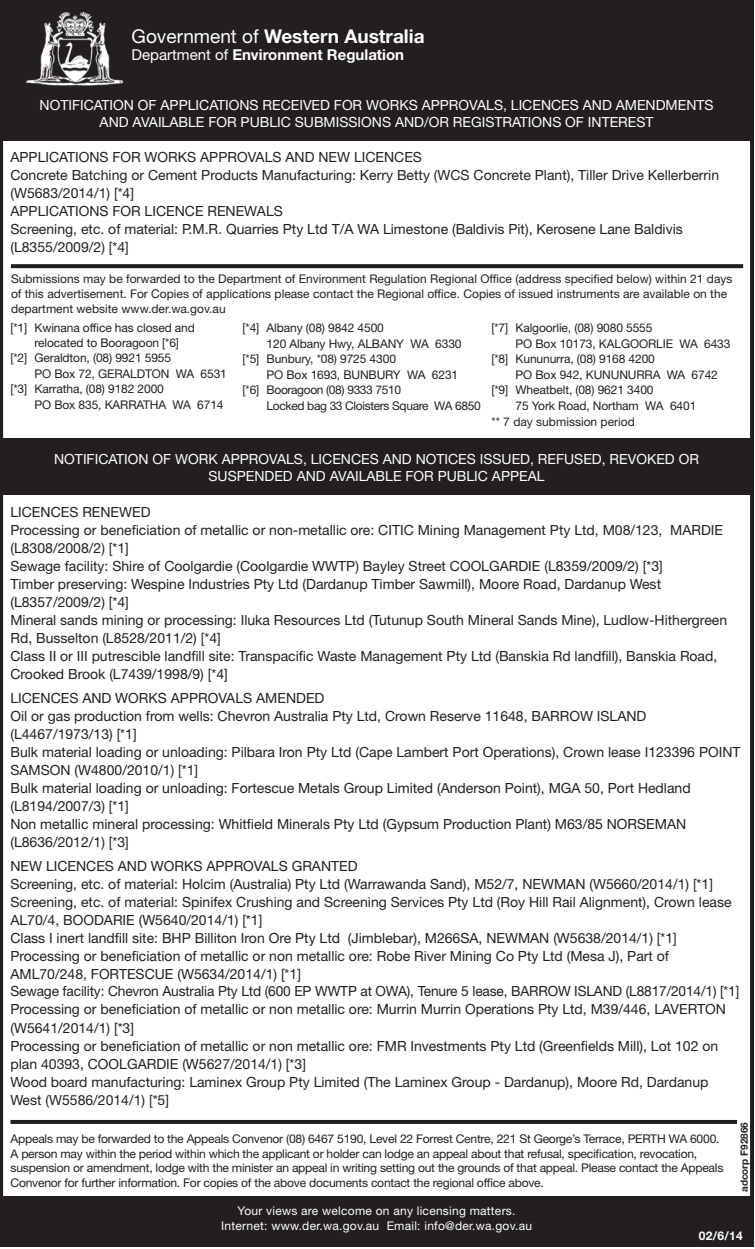
<style>
.page{position:relative;width:755px;height:1249px;background:#fff}
.page>*{position:absolute;margin:0;border:0;box-sizing:border-box;transform-origin:0 0}
.t1{font:700 19px "Helvetica Neue LT Std";color:#fff}
.t2{font:700 15px "Helvetica Neue LT Std";color:#fff}
.EMPTY_CELL_STYLE{font:14px/18px "Helvetica Neue LT Std";color:#231f20}
.Heading_1{font:14px/17px "Helvetica Neue LT Std";color:#fff;text-align:center}
.Heading_2{font:14px "Helvetica Neue LT Std";color:#231f20}
.Heading_1-2{font:12px/14.4px "Helvetica Neue LT Std";letter-spacing:-.01em;color:#231f20}
.t3{font:12px "Helvetica Neue LT Std";letter-spacing:.02em;color:#fff}
.Heading_1-3{font:12px "Helvetica Neue LT Std";letter-spacing:-.03em;color:#231f20}
.t4{font:700 12px "Helvetica Neue LT Std";color:#fff}
.t5{font:700 10px "Helvetica Neue LT Std";color:#231f20}
.s1{font-weight:400}
</style>
<div class="page">
<div style="left:0;top:438px;width:753px;height:57px;background:#231f20"></div>
<hr style="left:10px;top:1120px;width:726px;height:4px;background:#231f20">
<svg style="left:11px;top:264px;width:731px;height:4px;background:#2b2728"></svg>
<div style="left:0;top:0;width:753px;height:141px;background:#231f20"></div>
<img style="left:26px;top:12px;width:98px;height:74px">
<div style="left:0;top:1196px;width:753px;height:50px;background:#231f20"></div>
<p class="t1" style="left:131px;top:25px;width:294px"><span class="s1">Government of</span> Western Australia</p>
<p class="t2" style="left:131px;top:46px;width:274px"><span class="s1">Department of</span> Environment Regulation</p>
<p class="Heading_1" style="left:40px;top:96px;width:675px">NOTIFICATION OF APPLICATIONS RECEIVED FOR WORKS APPROVALS, LICENCES AND AMENDMENTS<br>AND AVAILABLE FOR PUBLIC SUBMISSIONS AND/OR REGISTRATIONS OF INTEREST</p>
<p class="EMPTY_CELL_STYLE" style="left:10px;top:148px;width:413px">APPLICATIONS FOR WORKS APPROVALS AND NEW LICENCES</p>
<p class="EMPTY_CELL_STYLE" style="left:10px;top:166px;width:709px">Concrete Batching or Cement Products Manufacturing: Kerry Betty (WCS Concrete Plant), Tiller Drive Kellerberrin (W5683/2014/1) [*4]</p>
<p class="EMPTY_CELL_STYLE" style="left:10px;top:202px;width:274px">APPLICATIONS FOR LICENCE RENEWALS</p>
<p class="EMPTY_CELL_STYLE" style="left:10px;top:220px;width:673px">Screening, etc. of material: P.M.R. Quarries Pty Ltd T/A WA Limestone (Baldivis Pit), Kerosene Lane Baldivis (L8355/2009/2) [*4]</p>
<p class="Heading_1-2" style="left:11px;top:271px;width:722px;line-height:15px">Submissions may be forwarded to the Department of Environment Regulation Regional Office (address specified below) within 21 days of this advertisement. For Copies of applications please contact the Regional office. Copies of issued instruments are available on the department website www.der.wa.gov.au</p>
<p class="Heading_1-2" style="left:34px;top:321px;width:162px;text-indent:-24px">[*1] Kwinana office has closed and relocated to Booragoon [*6]</p>
<p class="Heading_1-2" style="left:10px;top:350px;width:162px">[*2] Geraldton, (08) 9921 5955</p>
<p class="Heading_1-2" style="left:34px;top:366px;width:194px">PO Box 72, GERALDTON WA 6531</p>
<p class="Heading_1-2" style="left:10px;top:382px;width:155px">[*3] Karratha, (08) 9182 2000</p>
<p class="Heading_1-2" style="left:34px;top:397px;width:190px">PO Box 835, KARRATHA WA 6714</p>
<p class="Heading_1-2" style="left:242px;top:321px;width:143px">[*4] Albany (08) 9842 4500</p>
<p class="Heading_1-2" style="left:266px;top:336px;width:196px">120 Albany Hwy, ALBANY WA 6330</p>
<p class="Heading_1-2" style="left:242px;top:352px;width:155px">[*5] Bunbury, *08) 9725 4300</p>
<p class="Heading_1-2" style="left:266px;top:367px;width:193px">PO Box 1693, BUNBURY WA 6231</p>
<p class="Heading_1-3" style="left:242px;top:383px;width:160px">[*6] Booragoon (08) 9333 7510</p>
<p class="Heading_1-3" style="left:266px;top:398px;width:215px">Locked bag 33 Cloisters Square WA 6850</p>
<p class="Heading_1-2" style="left:491px;top:321px;width:162px">[*7] Kalgoorlie, (08) 9080 5555</p>
<p class="Heading_1-2" style="left:515px;top:336px;width:216px">PO Box 10173, KALGOORLIE WA 6433</p>
<p class="Heading_1-2" style="left:491px;top:352px;width:165px">[*8] Kununurra, (08) 9168 4200</p>
<p class="Heading_1-2" style="left:515px;top:367px;width:204px">PO Box 942, KUNUNURRA WA 6742</p>
<p class="Heading_1-2" style="left:491px;top:383px;width:163px">[*9] Wheatbelt, (08) 9621 3400</p>
<p class="Heading_1-2" style="left:515px;top:398px;width:182px">75 York Road, Northam WA 6401</p>
<p class="Heading_1-2" style="left:491px;top:414px;width:145px">** 7 day submission period</p>
<p class="Heading_1" style="left:54px;top:450px;width:645px">NOTIFICATION OF WORK APPROVALS, LICENCES AND NOTICES ISSUED, REFUSED, REVOKED OR<br>SUSPENDED AND AVAILABLE FOR PUBLIC APPEAL</p>
<p class="EMPTY_CELL_STYLE" style="left:10px;top:503px;width:141px">LICENCES RENEWED</p>
<p class="EMPTY_CELL_STYLE" style="left:10px;top:521px;width:713px">Processing or beneficiation of metallic or non-metallic ore: CITIC Mining Management Pty Ltd, M08/123, MARDIE (L8308/2008/2) [*1]</p>
<p class="EMPTY_CELL_STYLE" style="left:10px;top:557px;width:653px">Sewage facility: Shire of Coolgardie (Coolgardie WWTP) Bayley Street COOLGARDIE (L8359/2009/2) [*3]</p>
<p class="EMPTY_CELL_STYLE" style="left:10px;top:575px;width:651px">Timber preserving: Wespine Industries Pty Ltd (Dardanup Timber Sawmill), Moore Road, Dardanup West (L8357/2009/2) [*4]</p>
<p class="EMPTY_CELL_STYLE" style="left:10px;top:611px;width:717px">Mineral sands mining or processing: Iluka Resources Ltd (Tutunup South Mineral Sands Mine), Ludlow-Hithergreen<br>Rd, Busselton (L8528/2011/2) [*4]</p>
<p class="EMPTY_CELL_STYLE" style="left:10px;top:647px;width:708px">Class II or III putrescible landfill site: Transpacific Waste Management Pty Ltd (Banskia Rd landfill), Banskia Road,<br>Crooked Brook (L7439/1998/9) [*4]</p>
<p class="EMPTY_CELL_STYLE" style="left:10px;top:689px;width:315px">LICENCES AND WORKS APPROVALS AMENDED</p>
<p class="EMPTY_CELL_STYLE" style="left:10px;top:707px;width:637px">Oil or gas production from wells: Chevron Australia Pty Ltd, Crown Reserve 11648, BARROW ISLAND (L4467/1973/13) [*1]</p>
<p class="EMPTY_CELL_STYLE" style="left:10px;top:743px;width:731px">Bulk material loading or unloading: Pilbara Iron Pty Ltd (Cape Lambert Port Operations), Crown lease I123396 POINT<br>SAMSON (W4800/2010/1) [*1]</p>
<p class="EMPTY_CELL_STYLE" style="left:10px;top:779px;width:681px">Bulk material loading or unloading: Fortescue Metals Group Limited (Anderson Point), MGA 50, Port Hedland (L8194/2007/3) [*1]</p>
<p class="EMPTY_CELL_STYLE" style="left:10px;top:815px;width:677px">Non metallic mineral processing: Whitfield Minerals Pty Ltd (Gypsum Production Plant) M63/85 NORSEMAN (L8636/2012/1) [*3]</p>
<p class="Heading_2" style="left:10px;top:857px;width:348px">NEW LICENCES AND WORKS APPROVALS GRANTED</p>
<p class="EMPTY_CELL_STYLE" style="left:10px;top:874px;width:703px">Screening, etc. of material: Holcim (Australia) Pty Ltd (Warrawanda Sand), M52/7, NEWMAN (W5660/2014/1) [*1]</p>
<p class="EMPTY_CELL_STYLE" style="left:10px;top:892px;width:722px">Screening, etc. of material: Spinifex Crushing and Screening Services Pty Ltd (Roy Hill Rail Alignment), Crown lease<br>AL70/4, BOODARIE (W5640/2014/1) [*1]</p>
<p class="EMPTY_CELL_STYLE" style="left:10px;top:928px;width:667px">Class I inert landfill site: BHP Billiton Iron Ore Pty Ltd (Jimblebar), M266SA, NEWMAN (W5638/2014/1) [*1]</p>
<p class="EMPTY_CELL_STYLE" style="left:10px;top:946px;width:659px">Processing or beneficiation of metallic or non metallic ore: Robe River Mining Co Pty Ltd (Mesa J), Part of<br>AML70/248, FORTESCUE (W5634/2014/1) [*1]</p>
<p class="EMPTY_CELL_STYLE" style="left:10px;top:982px;width:729px">Sewage facility: Chevron Australia Pty Ltd (600 EP WWTP at OWA), Tenure 5 lease, BARROW ISLAND (L8817/2014/1) [*1]</p>
<p class="EMPTY_CELL_STYLE" style="left:10px;top:1000px;width:716px">Processing or beneficiation of metallic or non metallic ore: Murrin Murrin Operations Pty Ltd, M39/446, LAVERTON (W5641/2014/1) [*3]</p>
<p class="EMPTY_CELL_STYLE" style="left:10px;top:1036px;width:708px">Processing or beneficiation of metallic or non metallic ore: FMR Investments Pty Ltd (Greenfields Mill), Lot 102 on plan 40393, COOLGARDIE (W5627/2014/1) [*3]</p>
<p class="EMPTY_CELL_STYLE" style="left:10px;top:1072px;width:699px">Wood board manufacturing: Laminex Group Pty Limited (The Laminex Group - Dardanup), Moore Rd, Dardanup<br>West (W5586/2014/1) [*5]</p>
<p class="Heading_1-2" style="left:11px;top:1132px;width:713px">Appeals may be forwarded to the Appeals Convenor (08) 6467 5190, Level 22 Forrest Centre, 221 St George’s Terrace, PERTH WA 6000.<br>A person may within the period within which the applicant or holder can lodge an appeal about that refusal, specification, revocation, suspension or amendment, lodge with the minister an appeal in writing setting out the grounds of that appeal. Please contact the Appeals Convenor for further information. For copies of the above documents contact the regional office above.</p>
<p class="t5" style="left:737px;top:1192px;width:72px;rotate:-90deg">adcorp F92866</p>
<p class="t3" style="left:237px;top:1204px;width:279px">Your views are welcome on any licensing matters.</p>
<p class="t3" style="left:221px;top:1218px;width:312px">Internet: www.der.wa.gov.au Email: info@der.wa.gov.au</p>
<p class="t4" style="left:698px;top:1228px;width:45px">02/6/14</p>
</div>
